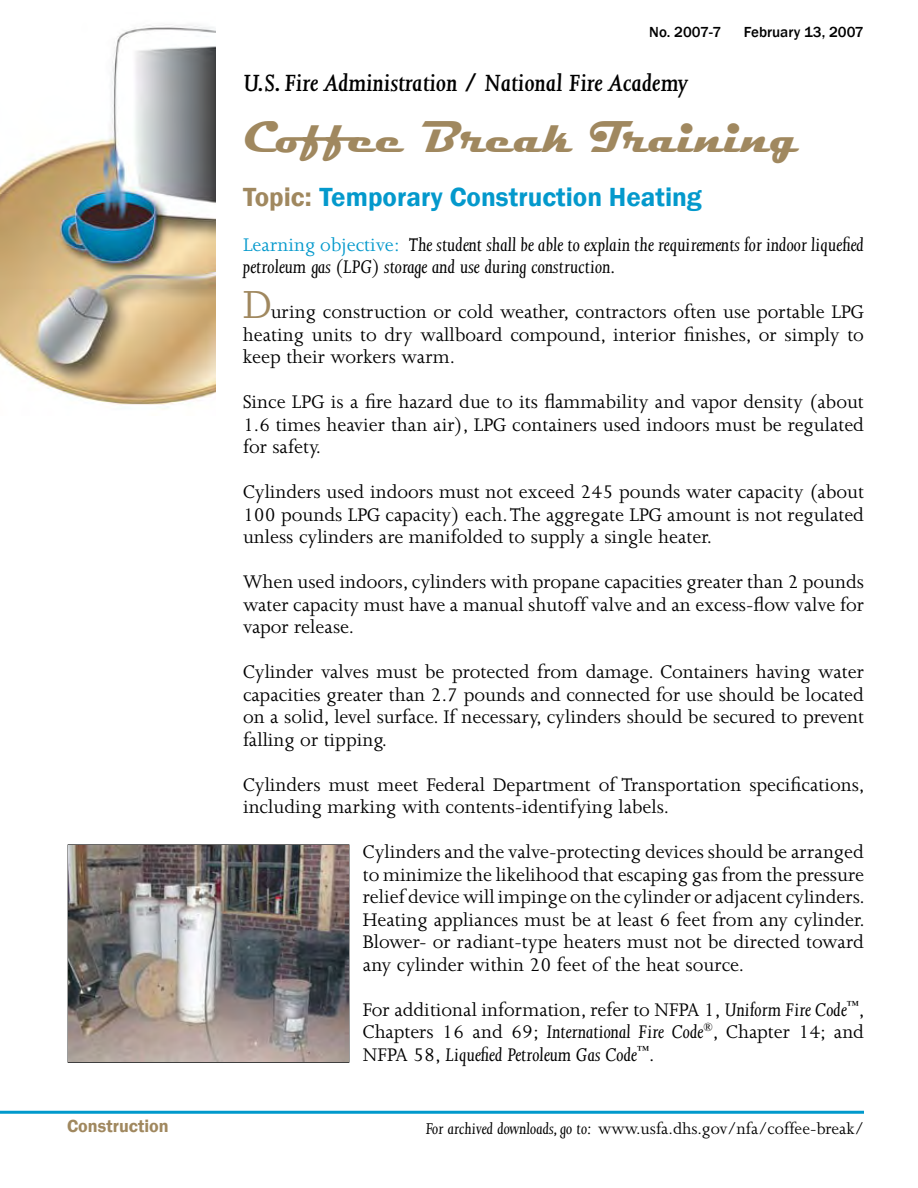
<style>
.page{position:relative;width:918px;height:1188px;background:#fff}
.page>*{position:absolute;margin:0;border:0;box-sizing:border-box;transform-origin:0 0}
.t1{font:700 45px "Magneto";color:#a0885f}
.t2{font:italic 600 27px "Joanna MT Std";color:#000}
.t3{font:600 27px "Franklin Gothic";color:#0499cc}
.Body_text_14pt{font:21px/22.5px "Joanna MT Std";color:#000;text-align:justify}
.Body_text_14pt-2{font:italic 21px/22.5px "Joanna MT Std";color:#000}
.Body_text{font:18px "Joanna MT Std";color:#000}
.t4{font:600 18px "Franklin Gothic";color:#a0885f}
.t5{font:500 15px "Franklin Gothic";color:#000}
.s1{color:#a0885f}
.s2{font-style:normal;color:#0499cc}
.s3{font-size:45px;color:#a0885f}
.s4{font-style:italic}
</style>
<div class="page">
<hr style="left:0;top:1111px;width:864px;height:3px;background:#09c">
<img style="left:0;top:24px;width:216px;height:384px">
<img style="left:68px;top:845px;width:281px;height:217px">
<p class="t4" style="left:67px;top:1115px;width:103px">Construction</p>
<p class="t5" style="left:649px;top:22px;width:74px">No. 2007-7</p>
<p class="t5" style="left:744px;top:22px;width:121px">February 13, 2007</p>
<h3 class="t2" style="left:243px;top:69px;width:447px">U.S. Fire Administration / National Fire Academy</h3>
<h1 class="t1" style="left:243px;top:112px;width:558px">Coffee Break Training</h1>
<h2 class="t3" style="left:243px;top:180px;width:460px"><span class="s1">Topic:</span> Temporary Construction Heating</h2>
<p class="Body_text_14pt-2" style="left:243px;top:233px;width:623px"><span class="s2">Learning objective:</span> The student shall be able to explain the requirements for indoor liquefied petroleum gas (LPG) storage and use during construction.</p>
<p class="Body_text_14pt" style="left:243px;top:301px;width:623px"><span class="s3">D</span>uring construction or cold weather, contractors often use portable LPG heating units to dry wallboard compound, interior finishes, or simply to keep their workers warm.</p>
<p class="Body_text_14pt" style="left:243px;top:391px;width:623px">Since LPG is a fire hazard due to its flammability and vapor density (about 1.6 times heavier than air), LPG containers used indoors must be regulated for safety.</p>
<p class="Body_text_14pt" style="left:243px;top:481px;width:623px">Cylinders used indoors must not exceed 245 pounds water capacity (about 100 pounds LPG capacity) each. The aggregate LPG amount is not regulated unless cylinders are manifolded to supply a single heater.</p>
<p class="Body_text_14pt" style="left:243px;top:571px;width:623px">When used indoors, cylinders with propane capacities greater than 2 pounds water capacity must have a manual shutoff valve and an excess-flow valve for vapor release.</p>
<p class="Body_text_14pt" style="left:243px;top:661px;width:623px">Cylinder valves must be protected from damage. Containers having water capacities greater than 2.7 pounds and connected for use should be located on a solid, level surface. If necessary, cylinders should be secured to prevent falling or tipping.</p>
<p class="Body_text_14pt" style="left:243px;top:773px;width:623px">Cylinders must meet Federal Department of Transportation specifications, including marking with contents-identifying labels.</p>
<p class="Body_text_14pt" style="left:363px;top:841px;width:504px">Cylinders and the valve-protecting devices should be arranged to minimize the likelihood that escaping gas from the pressure relief device will impinge on the cylinder or adjacent cylinders.<br>Heating appliances must be at least 6 feet from any cylinder.<br>Blower- or radiant-type heaters must not be directed toward any cylinder within 20 feet of the heat source.</p>
<p class="Body_text_14pt" style="left:363px;top:998px;width:503px">For additional information, refer to NFPA 1, <span class="s4">Uniform Fire Code</span><sup>™</sup>, Chapters 16 and 69; <span class="s4">International Fire Code</span><sup>®</sup>, Chapter 14; and NFPA 58, <span class="s4">Liquefied Petroleum Gas Code</span><sup>™</sup>.</p>
<p class="Body_text" style="left:426px;top:1119px;width:440px"><span class="s4">For archived downloads, go to:</span> www.usfa.dhs.gov/nfa/coffee-break/</p>
</div>
